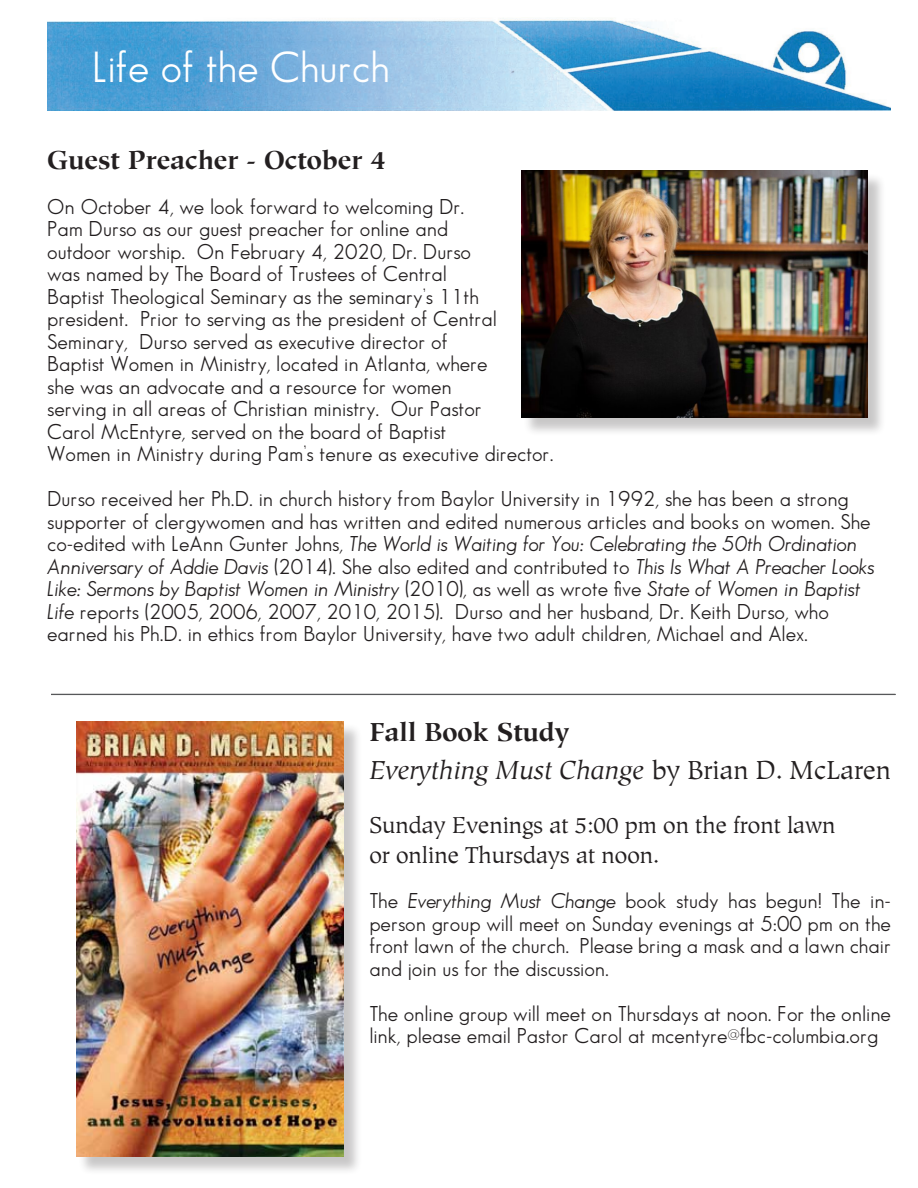
<style>
.page{position:relative;width:918px;height:1188px;background:#fff}
.page>*{position:absolute;margin:0;border:0;box-sizing:border-box;transform-origin:0 0}
.t1{font:42.6px "Sans Serif Book FLF";color:#fff}
.t2{font:italic 25.5px/37.3px "Glossary S Si";color:#231f20}
.t3{font:700 25.5px "Glossary S Si";color:#231f20}
.t4{font:22.5px/30.6px "Glossary S Si";color:#231f20}
.t5{font:21px/22.5px "Sans Serif Book FLF";color:#231f20}
.s1{font-style:italic}
.s2{font-weight:700;font-style:normal}
.s3{font-style:normal}
</style>
<div class="page">
<img style="left:47px;top:18px;width:844px;height:93px">
<div style="left:524px;top:173px;width:362px;height:264px;background:#231f20;opacity:.25"></div>
<img style="left:521px;top:171px;width:346px;height:247px">
<div style="left:78px;top:724px;width:284px;height:452px;background:#231f20;opacity:.25"></div>
<img style="left:76px;top:721px;width:267px;height:436px">
<hr style="left:51px;top:694px;width:844px;height:1px;background:#57585a">
<h1 class="t1" style="left:92px;top:43px;width:300px">Life of the Church</h1>
<p class="t3" style="left:47px;top:144px;width:341px">Guest Preacher - October 4</p>
<p class="t5" style="left:47px;top:195px;width:508px">On October 4, we look forward to welcoming Dr.<br>Pam Durso as our guest preacher for online and<br>outdoor worship. On February 4, 2020, Dr. Durso<br>was named by The Board of Trustees of Central<br>Baptist Theological Seminary as the seminary’s 11th president. Prior to serving as the president of Central Seminary, Durso served as executive director of<br>Baptist Women in Ministry, located in Atlanta, where<br>she was an advocate and a resource for women<br>serving in all areas of Christian ministry. Our Pastor<br>Carol McEntyre, served on the board of Baptist<br>Women in Ministry during Pam’s tenure as executive director.</p>
<p class="t5" style="left:47px;top:488px;width:829px">Durso received her Ph.D. in church history from Baylor University in 1992, she has been a strong supporter of clergywomen and has written and edited numerous articles and books on women. She co-edited with LeAnn Gunter Johns, <span class="s1">The World is Waiting for You: Celebrating the 50th Ordination Anniversary of Addie Davis</span> (2014). She also edited and contributed to <span class="s1">This Is What A Preacher Looks Like: Sermons by Baptist Women in Ministry</span> (2010), as well as wrote five <span class="s1">State of Women in Baptist Life</span> reports (2005, 2006, 2007, 2010, 2015). Durso and her husband, Dr. Keith Durso, who earned his Ph.D. in ethics from Baylor University, have two adult children, Michael and Alex.</p>
<p class="t2" style="left:369px;top:714px;width:523px"><span class="s2">Fall Book Study<br></span>Everything Must Change <span class="s3">by Brian D. McLaren</span></p>
<p class="t4" style="left:369px;top:810px;width:468px">Sunday Evenings at 5:00 pm on the front lawn or online Thursdays at noon.</p>
<p class="t5" style="left:369px;top:890px;width:523px;text-align:justify">The <span class="s1">Everything Must Change</span> book study has begun! The in&shy;person group will meet on Sunday evenings at 5:00 pm on the front lawn of the church. Please bring a mask and a lawn chair and join us for the discussion.</p>
<p class="t5" style="left:369px;top:1002px;width:523px">The online group will meet on Thursdays at noon. For the online link, please email Pastor Carol at mcentyre@fbc-columbia.org</p>
</div>
